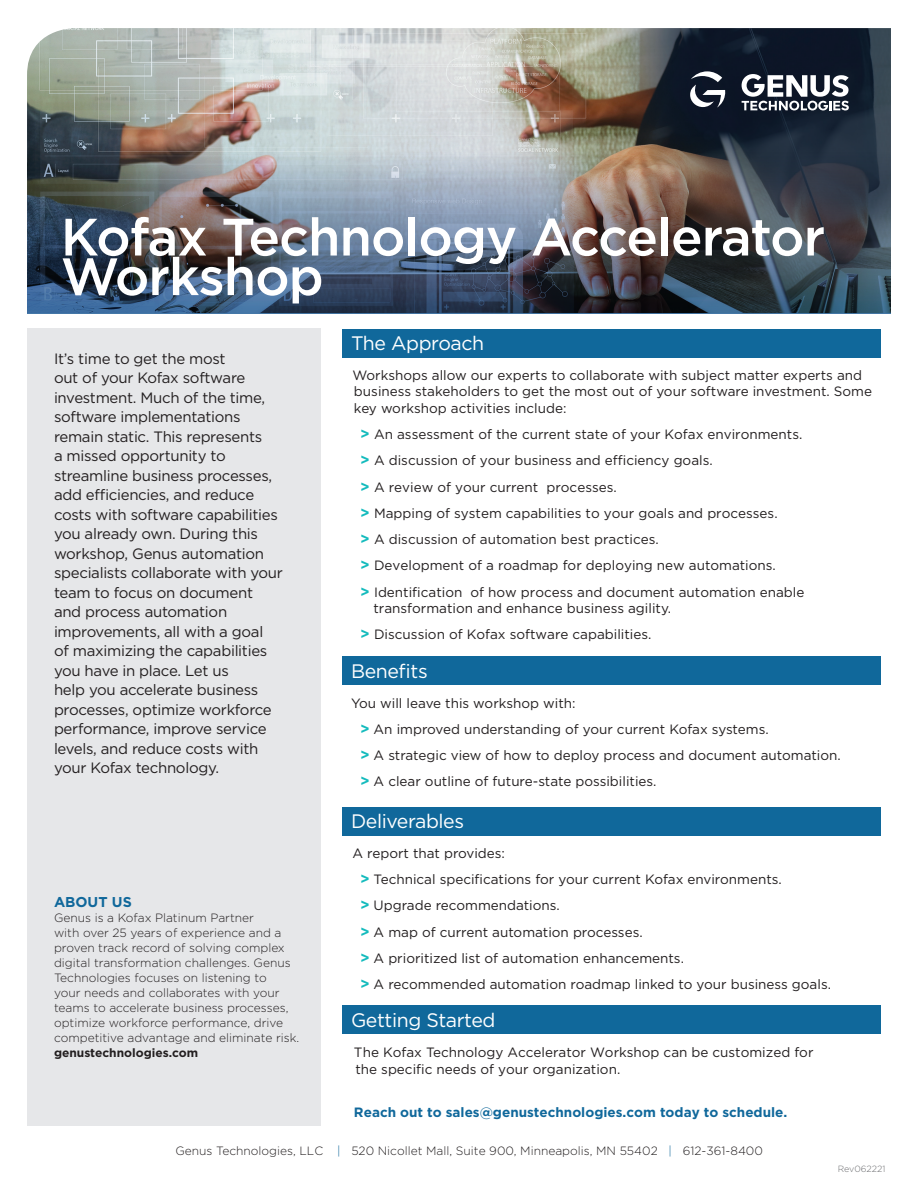
<style>
.page{position:relative;width:918px;height:1188px;background:#fff}
.page>*{position:absolute;margin:0;border:0;box-sizing:border-box;transform-origin:0 0}
.t1{font:500 52.5px/39.6px "Gotham";letter-spacing:-.02em;color:#fff}
.t2{font:19.5px "Gotham";letter-spacing:-.02em;color:#fff}
.t3{font:15px/19.5px "Gotham";letter-spacing:-.02em;color:#231f20}
.t4{font:700 14.25px "Gotham";color:#10689b}
.t5{font:13.5px/26.2px "Gotham";color:#231f20}
.t6{font:700 13.5px "Gotham";color:#10689b}
.t7{font:300 12px/15px "Gotham";color:#231f20}
.t8{font:700 12px "Gotham";color:#231f20}
.t9{font:300 9px "Gotham";color:#6c6d70}
.s1{font-weight:700;font-size:15px;color:#14bbbd}
.s2{color:#10689b}
</style>
<div class="page">
<div style="left:342px;top:1006px;width:539px;height:28px;background:#10689b"></div>
<div style="left:342px;top:657px;width:539px;height:28px;background:#10689b"></div>
<div style="left:342px;top:329px;width:539px;height:28px;background:#10689b"></div>
<div style="left:342px;top:807px;width:539px;height:28px;background:#10689b"></div>
<img style="left:27px;top:28px;width:864px;height:90px">
<div style="left:27px;top:328px;width:294px;height:797px;background:#e6e7e9"></div>
<img style="left:27px;top:118px;width:864px;height:195px">
<svg style="left:690px;top:71px;width:37px;height:37px"></svg>
<svg style="left:742px;top:74px;width:107px;height:37px"></svg>
<h1 class="t1" style="left:61px;top:216px;width:766px">Kofax Technology Accelerator<br>Workshop</h1>
<p class="t3" style="left:54px;top:348px;width:231px">It’s time to get the most<br>out of your Kofax software investment. Much of the time, software implementations remain static. This represents<br>a missed opportunity to streamline business processes, add efficiencies, and reduce costs with software capabilities you already own. During this workshop, Genus automation specialists collaborate with your team to focus on document and process automation improvements, all with a goal<br>of maximizing the capabilities you have in place. Let us<br>help you accelerate business processes, optimize workforce performance, improve service levels, and reduce costs with your Kofax technology.</p>
<p class="t4" style="left:54px;top:894px;width:79px">ABOUT US</p>
<p class="t7" style="left:54px;top:910px;width:247px">Genus is a Kofax Platinum Partner<br>with over 25 years of experience and a proven track record of solving complex digital transformation challenges. Genus Technologies focuses on listening to<br>your needs and collaborates with your teams to accelerate business processes, optimize workforce performance, drive competitive advantage and eliminate risk.</p>
<p class="t8" style="left:54px;top:1046px;width:146px">genustechnologies.com</p>
<h2 class="t2" style="left:351px;top:332px;width:135px">The Approach</h2>
<p class="t5" style="left:352px;top:367px;width:521px;line-height:16.5px">Workshops allow our experts to collaborate with subject matter experts and business stakeholders to get the most out of your software investment. Some key workshop activities include:</p>
<p class="t5" style="left:360px;top:421px;width:446px"><span class="s1">&gt;</span> An assessment of the current state of your Kofax environments. <span class="s1">&gt;</span> A discussion of your business and efficiency goals.<br><span class="s1">&gt;</span> A review of your current processes.<br><span class="s1">&gt;</span> Mapping of system capabilities to your goals and processes.<br><span class="s1">&gt;</span> A discussion of automation best practices.<br><span class="s1">&gt;</span> Development of a roadmap for deploying new automations.<br><span class="s1">&gt;</span> Identification of how process and document automation enable</p>
<p class="t5" style="left:360px;top:594px;width:313px;text-indent:14px">transformation and enhance business agility. <span class="s1">&gt;</span> Discussion of Kofax software capabilities.</p>
<h2 class="t2" style="left:351px;top:660px;width:78px">Benefits</h2>
<p class="t5" style="left:360px;top:689px;width:482px;text-indent:-9px">You will leave this workshop with:<br><span class="s1">&gt;</span> An improved understanding of your current Kofax systems.<br><span class="s1">&gt;</span> A strategic view of how to deploy process and document automation. <span class="s1">&gt;</span> A clear outline of future-state possibilities.</p>
<h2 class="t2" style="left:351px;top:810px;width:115px">Deliverables</h2>
<p class="t5" style="left:360px;top:840px;width:473px;text-indent:-8px">A report that provides:<br><span class="s1">&gt;</span> Technical specifications for your current Kofax environments.<br><span class="s1">&gt;</span> Upgrade recommendations.<br><span class="s1">&gt;</span> A map of current automation processes.<br><span class="s1">&gt;</span> A prioritized list of automation enhancements.<br><span class="s1">&gt;</span> A recommended automation roadmap linked to your business goals.</p>
<h2 class="t2" style="left:351px;top:1010px;width:146px">Getting Started</h2>
<p class="t5" style="left:354px;top:1044px;width:461px;line-height:16.2px">The Kofax Technology Accelerator Workshop can be customized for the specific needs of your organization.</p>
<p class="t6" style="left:354px;top:1105px;width:435px">Reach out to sales@genustechnologies.com today to schedule.</p>
<p class="t7" style="left:175px;top:1143px;width:589px">Genus Technologies, LLC <span class="s2">|</span> 520 Nicollet Mall, Suite 900, Minneapolis, MN 55402 <span class="s2">|</span> 612-361-8400</p>
<p class="t9" style="left:838px;top:1163px;width:49px">Rev062221</p>
</div>
